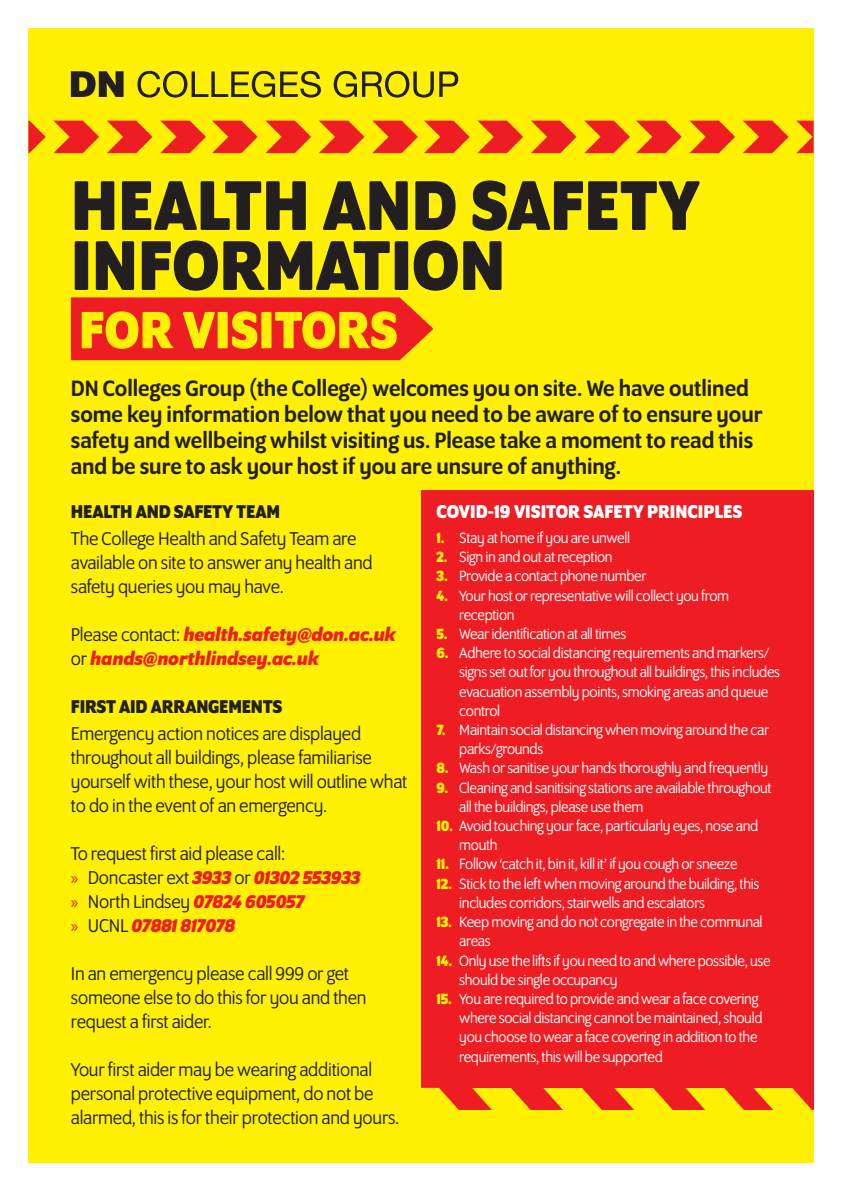
<style>
.page{position:relative;width:842px;height:1191px;background:#fff}
.page>*{position:absolute;margin:0;border:0;box-sizing:border-box;transform-origin:0 0}
.t1{font:700 76px/60px "Program OT";color:#231f20}
.t2{font:700 56.6px "Program OT";color:#fff101}
.t3{font:500 24px/26px "Program OT";color:#231f20}
.t4{font:20px/24px "Program OT";letter-spacing:-.01em;color:#231f20}
.t5{font:italic 700 20px/24px "Program OT";letter-spacing:-.01em;color:#ee1d23}
.t6{font:700 20px "Program OT";letter-spacing:-.01em;color:#231f20}
.t7{font:700 20px "Program OT";color:#fff}
.t8{font:16px/19.2px "Program OT";letter-spacing:-.02em;color:#fff}
.s1{font-weight:400;font-style:normal;color:#231f20}
.s2{font-family:"Myriad Pro";font-size:18px;color:#ee1d23}
.s3{font-weight:700;font-style:italic;color:#ee1d23}
.s4{font-weight:700;color:#fff101}
</style>
<div class="page">
<div style="left:28px;top:28px;width:786px;height:1134px;background:#fff101"></div>
<svg style="left:28px;top:121px;width:18px;height:32px"></svg>
<svg style="left:53px;top:121px;width:46px;height:32px"></svg>
<svg style="left:107px;top:121px;width:46px;height:32px"></svg>
<svg style="left:160px;top:121px;width:46px;height:32px"></svg>
<svg style="left:424px;top:121px;width:46px;height:32px"></svg>
<svg style="left:477px;top:121px;width:46px;height:32px"></svg>
<svg style="left:531px;top:121px;width:45px;height:32px"></svg>
<svg style="left:584px;top:121px;width:46px;height:32px"></svg>
<svg style="left:212px;top:121px;width:46px;height:32px"></svg>
<svg style="left:265px;top:121px;width:46px;height:32px"></svg>
<svg style="left:319px;top:121px;width:46px;height:32px"></svg>
<svg style="left:372px;top:121px;width:46px;height:32px"></svg>
<svg style="left:636px;top:121px;width:46px;height:32px"></svg>
<svg style="left:689px;top:121px;width:46px;height:32px"></svg>
<svg style="left:743px;top:121px;width:45px;height:32px"></svg>
<svg style="left:796px;top:121px;width:18px;height:32px"></svg>
<svg style="left:71px;top:71px;width:387px;height:27px"></svg>
<div style="left:71px;top:297px;width:362px;height:63px;background:#ee1d23"></div>
<div style="left:421px;top:490px;width:393px;height:620px;background:#ee1d23"></div>
<svg style="left:421px;top:1087px;width:38px;height:23px"></svg>
<svg style="left:472px;top:1088px;width:59px;height:22px"></svg>
<svg style="left:543px;top:1088px;width:59px;height:22px"></svg>
<svg style="left:614px;top:1088px;width:59px;height:22px"></svg>
<svg style="left:685px;top:1088px;width:59px;height:22px"></svg>
<svg style="left:753px;top:1088px;width:59px;height:22px"></svg>
<h1 class="t1" style="left:71px;top:174px;width:630px">HEALTH AND SAFETY<br>INFORMATION</h1>
<h2 class="t2" style="left:79px;top:297px;width:321px">FOR VISITORS</h2>
<p class="t3" style="left:71px;top:375px;width:693px">DN Colleges Group (the College) welcomes you on site. We have outlined some key information below that you need to be aware of to ensure your safety and wellbeing whilst visiting us. Please take a moment to read this and be sure to ask your host if you are unsure of anything.</p>
<p class="t6" style="left:71px;top:500px;width:211px">HEALTH AND SAFETY TEAM</p>
<p class="t4" style="left:71px;top:526px;width:303px">The College Health and Safety Team are available on site to answer any health and safety queries you may have.</p>
<p class="t5" style="left:71px;top:622px;width:327px"><span class="s1">Please contact:</span> health.safety@don.ac.uk <span class="s1">or</span> hands@northlindsey.ac.uk</p>
<p class="t6" style="left:71px;top:695px;width:213px">FIRST AID ARRANGEMENTS</p>
<p class="t4" style="left:71px;top:721px;width:338px">Emergency action notices are displayed throughout all buildings, please familiarise yourself with these, your host will outline what to do in the event of an emergency.</p>
<p class="t4" style="left:71px;top:841px;width:291px">To request first aid please call:<br><span class="s2">»</span> Doncaster ext <span class="s3">3933</span> or <span class="s3">01302 553933 </span><span class="s2">»</span> North Lindsey <span class="s3">07824 605057<br></span><span class="s2">»</span> UCNL <span class="s3">07881 817078</span></p>
<p class="t4" style="left:71px;top:961px;width:297px">In an emergency please call 999 or get someone else to do this for you and then request a first aider.</p>
<p class="t4" style="left:71px;top:1057px;width:330px">Your first aider may be wearing additional personal protective equipment, do not be alarmed, this is for their protection and yours.</p>
<p class="t7" style="left:437px;top:500px;width:307px">COVID-19 VISITOR SAFETY PRINCIPLES</p>
<p class="t8" style="left:437px;top:528px;width:195px"><span class="s4">1.</span> Stay at home if you are unwell</p>
<p class="t8" style="left:437px;top:547px;width:178px"><span class="s4">2.</span> Sign in and out at reception</p>
<p class="t8" style="left:437px;top:566px;width:211px"><span class="s4">3.</span> Provide a contact phone number</p>
<p class="t8" style="left:459px;top:586px;width:271px;text-indent:-23px"><span class="s4">4.</span> Your host or representative will collect you from reception</p>
<p class="t8" style="left:437px;top:624px;width:191px"><span class="s4">5.</span> Wear identification at all times</p>
<p class="t8" style="left:459px;top:643px;width:322px;text-indent:-23px"><span class="s4">6.</span> Adhere to social distancing requirements and markers/ signs set out for you throughout all buildings, this includes evacuation assembly points, smoking areas and queue control</p>
<p class="t8" style="left:459px;top:720px;width:311px;text-indent:-23px"><span class="s4">7.</span> Maintain social distancing when moving around the car parks/grounds</p>
<p class="t8" style="left:437px;top:758px;width:333px"><span class="s4">8.</span> Wash or sanitise your hands thoroughly and frequently</p>
<p class="t8" style="left:459px;top:778px;width:314px;text-indent:-23px"><span class="s4">9.</span> Cleaning and sanitising stations are available throughout all the buildings, please use them</p>
<p class="t8" style="left:459px;top:816px;width:301px;text-indent:-23px"><span class="s4">10.</span> Avoid touching your face, particularly eyes, nose and mouth</p>
<p class="t8" style="left:437px;top:854px;width:302px"><span class="s4">11.</span> Follow ‘catch it, bin it, kill it’ if you cough or sneeze</p>
<p class="t8" style="left:459px;top:874px;width:302px;text-indent:-23px"><span class="s4">12.</span> Stick to the left when moving around the building, this includes corridors, stairwells and escalators</p>
<p class="t8" style="left:459px;top:912px;width:305px;text-indent:-23px"><span class="s4">13.</span> Keep moving and do not congregate in the communal areas</p>
<p class="t8" style="left:459px;top:950px;width:313px;text-indent:-23px"><span class="s4">14.</span> Only use the lifts if you need to and where possible, use should be single occupancy</p>
<p class="t8" style="left:459px;top:989px;width:305px;text-indent:-23px"><span class="s4">15.</span> You are required to provide and wear a face covering where social distancing cannot be maintained, should you choose to wear a face covering in addition to the requirements, this will be supported</p>
</div>
